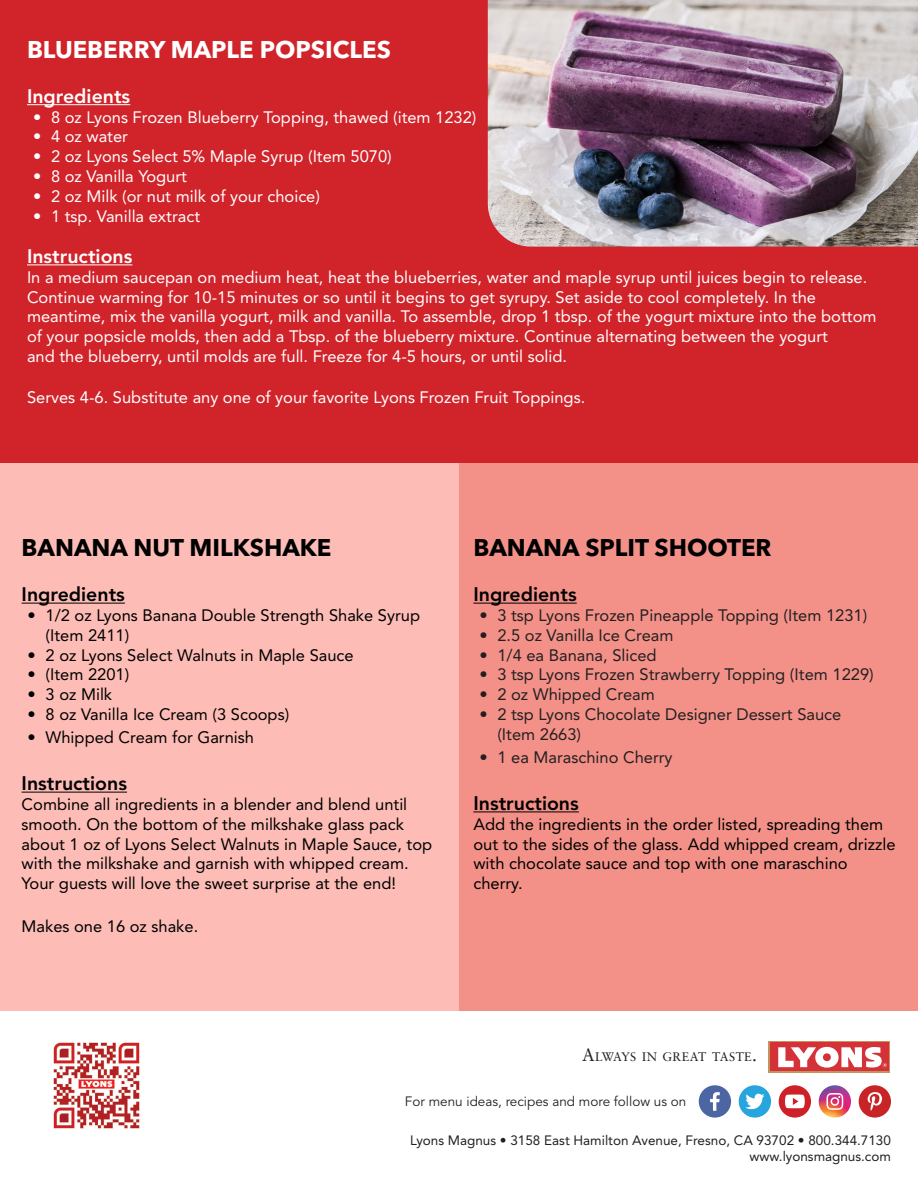
<style>
.page{position:relative;width:918px;height:1188px;background:#fff}
.page>*{position:absolute;margin:0;border:0;box-sizing:border-box;transform-origin:0 0}
.t1{font:700 24px "Avenir Next LT Pro";color:#000}
.t2{font:700 24px "Avenir Next LT Pro";color:#fff}
.t3{font:800 19.5px "Avenir LT Std";color:#000}
.t4{font:800 19.5px "Avenir LT Std";color:#fff}
.t5{font:16.5px/19.8px "Avenir LT Std";color:#fff}
.t6{font:16.5px/19.8px "Avenir LT Std";color:#000}
.t7{font:16.5px/19.8px "Avenir LT Std";color:#231f20}
.t8{font:13.5px "Avenir LT Std";color:#231f20}
.t9{font:13.5px "Avenir LT Std";color:#231f20}
.t10{font:12.3px "Sabon LT";letter-spacing:.035em;color:#231f20}
.s1{font-size:17.55px}
</style>
<div class="page">
<div style="left:0;top:443px;width:459px;height:568px;background:#fdbdb6"></div>
<div style="left:459px;top:443px;width:459px;height:568px;background:#f39188"></div>
<img style="left:53px;top:1042px;width:87px;height:87px">
<div style="left:739px;top:1085px;width:32px;height:33px;background:#26a5de;border-radius:50%"></div>
<svg style="left:745px;top:1093px;width:19px;height:17px"></svg>
<div style="left:699px;top:1085px;width:32px;height:33px;background:#4c66a4;border-radius:50%"></div>
<svg style="left:710px;top:1092px;width:10px;height:19px"></svg>
<div style="left:859px;top:1085px;width:32px;height:33px;background:#c82427;border-radius:50%"></div>
<svg style="left:867px;top:1092px;width:15px;height:19px"></svg>
<div style="left:779px;top:1085px;width:32px;height:33px;background:#cd2027;border-radius:50%"></div>
<svg style="left:785px;top:1095px;width:20px;height:13px"></svg>
<img style="left:819px;top:1085px;width:32px;height:33px;border-radius:16px">
<svg style="left:826px;top:1093px;width:17px;height:17px"></svg>
<div style="left:768px;top:1041px;width:122px;height:32px;background:linear-gradient(to right,#c3945d,#c3945d)"></div>
<div style="left:770px;top:1043px;width:119px;height:28px;background:#d43238"></div>
<svg style="left:778px;top:1047px;width:109px;height:21px"></svg>
<hr style="left:22px;top:603px;width:103px;height:1px;background:#000">
<hr style="left:22px;top:792px;width:105px;height:1px;background:#000">
<hr style="left:473px;top:603px;width:104px;height:1px;background:#000">
<hr style="left:473px;top:811px;width:106px;height:1px;background:#000">
<div style="left:0;top:0;width:918px;height:463px;background:#d1232a"></div>
<hr style="left:27px;top:104px;width:103px;height:1px;background:#fff">
<hr style="left:27px;top:264px;width:105px;height:1px;background:#fff">
<img style="left:488px;top:0;width:430px;height:247px">
<p class="t2" style="left:27px;top:35px;width:365px">BLUEBERRY MAPLE POPSICLES</p>
<p class="t4" style="left:27px;top:84px;width:105px">Ingredients</p>
<p class="t5" style="left:33px;top:107px;width:445px">• 8 oz Lyons Frozen Blueberry Topping, thawed (item 1232)</p>
<p class="t5" style="left:33px;top:127px;width:97px">• 4 oz water</p>
<p class="t5" style="left:33px;top:147px;width:360px">• 2 oz Lyons Select 5% Maple Syrup (Item 5070)</p>
<p class="t5" style="left:33px;top:166px;width:156px">• 8 oz Vanilla Yogurt</p>
<p class="t5" style="left:33px;top:186px;width:289px">• 2 oz Milk (or nut milk of your choice)</p>
<p class="t5" style="left:33px;top:206px;width:169px">• 1 tsp. Vanilla extract</p>
<p class="t4" style="left:27px;top:245px;width:107px">Instructions</p>
<p class="t5" style="left:27px;top:267px;width:851px">In a medium saucepan on medium heat, heat the blueberries, water and maple syrup until juices begin to release.<br>Continue warming for 10-15 minutes or so until it begins to get syrupy. Set aside to cool completely. In the meantime, mix the vanilla yogurt, milk and vanilla. To assemble, drop 1 tbsp. of the yogurt mixture into the bottom of your popsicle molds, then add a Tbsp. of the blueberry mixture. Continue alternating between the yogurt</p>
<p class="t5" style="left:27px;top:346px;width:542px">and the blueberry, until molds are full. Freeze for 4-5 hours, or until solid.</p>
<p class="t5" style="left:27px;top:388px;width:560px">Serves 4-6. Substitute any one of your favorite Lyons Frozen Fruit Toppings.</p>
<p class="t1" style="left:22px;top:533px;width:311px">BANANA NUT MILKSHAKE</p>
<p class="t3" style="left:22px;top:583px;width:105px">Ingredients</p>
<p class="t6" style="left:46px;top:605px;width:376px;text-indent:-18px">• 1/2 oz Lyons Banana Double Strength Shake Syrup (Item 2411)</p>
<p class="t6" style="left:28px;top:645px;width:328px">• 2 oz Lyons Select Walnuts in Maple Sauce</p>
<p class="t6" style="left:28px;top:665px;width:103px">• (Item 2201)</p>
<p class="t6" style="left:28px;top:685px;width:86px">• 3 oz Milk</p>
<p class="t6" style="left:28px;top:704px;width:263px">• 8 oz Vanilla Ice Cream (3 Scoops)</p>
<p class="t6" style="left:28px;top:728px;width:228px">• Whipped Cream for Garnish</p>
<p class="t3" style="left:22px;top:772px;width:107px">Instructions</p>
<p class="t6" style="left:22px;top:794px;width:412px">Combine all ingredients in a blender and blend until smooth. On the bottom of the milkshake glass pack about 1 oz of Lyons Select Walnuts in Maple Sauce, top with the milkshake and garnish with whipped cream.<br>Your guests will love the sweet surprise at the end!</p>
<p class="t6" style="left:22px;top:917px;width:178px">Makes one 16 oz shake.</p>
<p class="t1" style="left:473px;top:533px;width:300px">BANANA SPLIT SHOOTER</p>
<p class="t3" style="left:473px;top:583px;width:105px">Ingredients</p>
<p class="t7" style="left:479px;top:605px;width:389px">• 3 tsp Lyons Frozen Pineapple Topping (Item 1231)</p>
<p class="t7" style="left:479px;top:625px;width:196px">• 2.5 oz Vanilla Ice Cream</p>
<p class="t7" style="left:479px;top:645px;width:179px">• 1/4 ea Banana, Sliced</p>
<p class="t7" style="left:479px;top:665px;width:396px">• 3 tsp Lyons Frozen Strawberry Topping (Item 1229)</p>
<p class="t7" style="left:479px;top:685px;width:177px">• 2 oz Whipped Cream</p>
<p class="t7" style="left:497px;top:704px;width:345px;text-indent:-18px">• 2 tsp Lyons Chocolate Designer Dessert Sauce (Item 2663)</p>
<p class="t7" style="left:479px;top:748px;width:195px">• 1 ea Maraschino Cherry</p>
<p class="t3" style="left:473px;top:792px;width:107px">Instructions</p>
<p class="t6" style="left:473px;top:814px;width:424px">Add the ingredients in the order listed, spreading them out to the sides of the glass. Add whipped cream, drizzle with chocolate sauce and top with one maraschino cherry.</p>
<p class="t10" style="left:582px;top:1050px;width:177px"><span class="s1">A</span>LWAYS IN GREAT TASTE<span class="s1">.</span></p>
<p class="t9" style="left:405px;top:1094px;width:283px">For menu ideas, recipes and more follow us on</p>
<p class="t8" style="left:410px;top:1132px;width:482px">Lyons Magnus • 3158 East Hamilton Avenue, Fresno, CA 93702 • 800.344.7130</p>
<p class="t8" style="left:750px;top:1148px;width:143px">www.lyonsmagnus.com</p>
</div>
